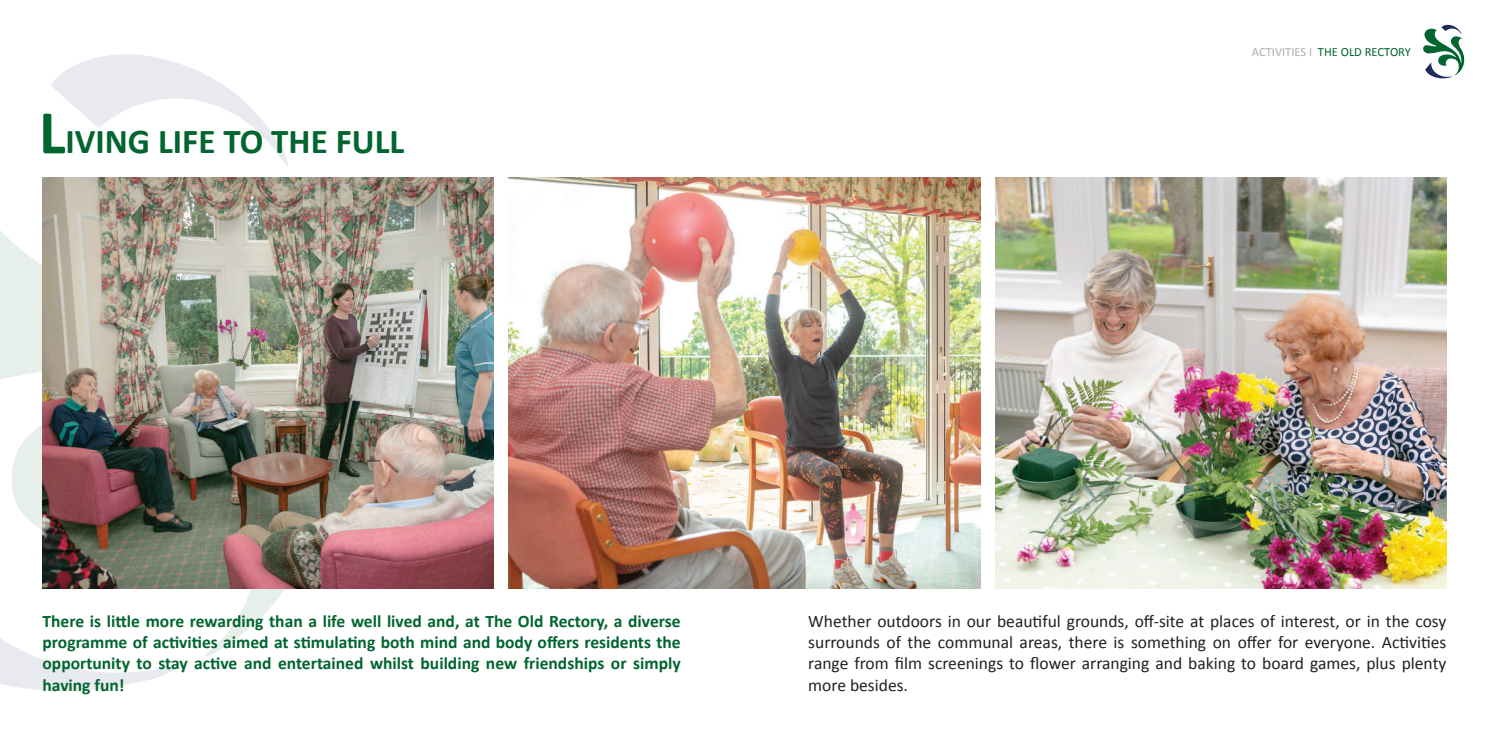
<style>
.page{position:relative;width:1489px;height:745px;background:#fff}
.page>*{position:absolute;margin:0;border:0;box-sizing:border-box;transform-origin:0 0}
.t1{font:700 35px "Calibri";color:#00652e}
.t2{font:17.5px/21.2px "Calibri";color:#231f20;text-align:justify}
.t3{font:700 17.5px/21.2px "Calibri";color:#00652e;text-align:justify}
.t4{font:12.5px "Calibri";color:#00652e}
.s1{font-size:62.5px}
.s2{color:#abafb0}
</style>
<div class="page">
<svg style="left:0;top:177px;width:321px;height:479px"></svg>
<svg style="left:51px;top:54px;width:237px;height:112px"></svg>
<svg style="left:0;top:501px;width:187px;height:190px"></svg>
<svg style="left:1423px;top:24px;width:42px;height:55px"></svg>
<img style="left:43px;top:177px;width:451px;height:411px">
<img style="left:995px;top:177px;width:451px;height:411px">
<img style="left:508px;top:177px;width:472px;height:411px">
<h1 class="t1" style="left:39px;top:120px;width:367px"><span class="s1">L</span>IVING LIFE TO THE FULL</h1>
<p class="t4" style="left:1251px;top:44px;width:160px"><span class="s2">ACTIVITIES I</span> THE OLD RECTORY</p>
<p class="t3" style="left:43px;top:609px;width:639px">There is little more rewarding than a life well lived and, at The Old Rectory, a diverse programme of activities aimed at stimulating both mind and body offers residents the opportunity to stay active and entertained whilst building new friendships or simply having fun!</p>
<p class="t2" style="left:808px;top:609px;width:639px">Whether outdoors in our beautiful grounds, off-site at places of interest, or in the cosy surrounds of the communal areas, there is something on offer for everyone. Activities range from film screenings to flower arranging and baking to board games, plus plenty more besides.</p>
</div>
